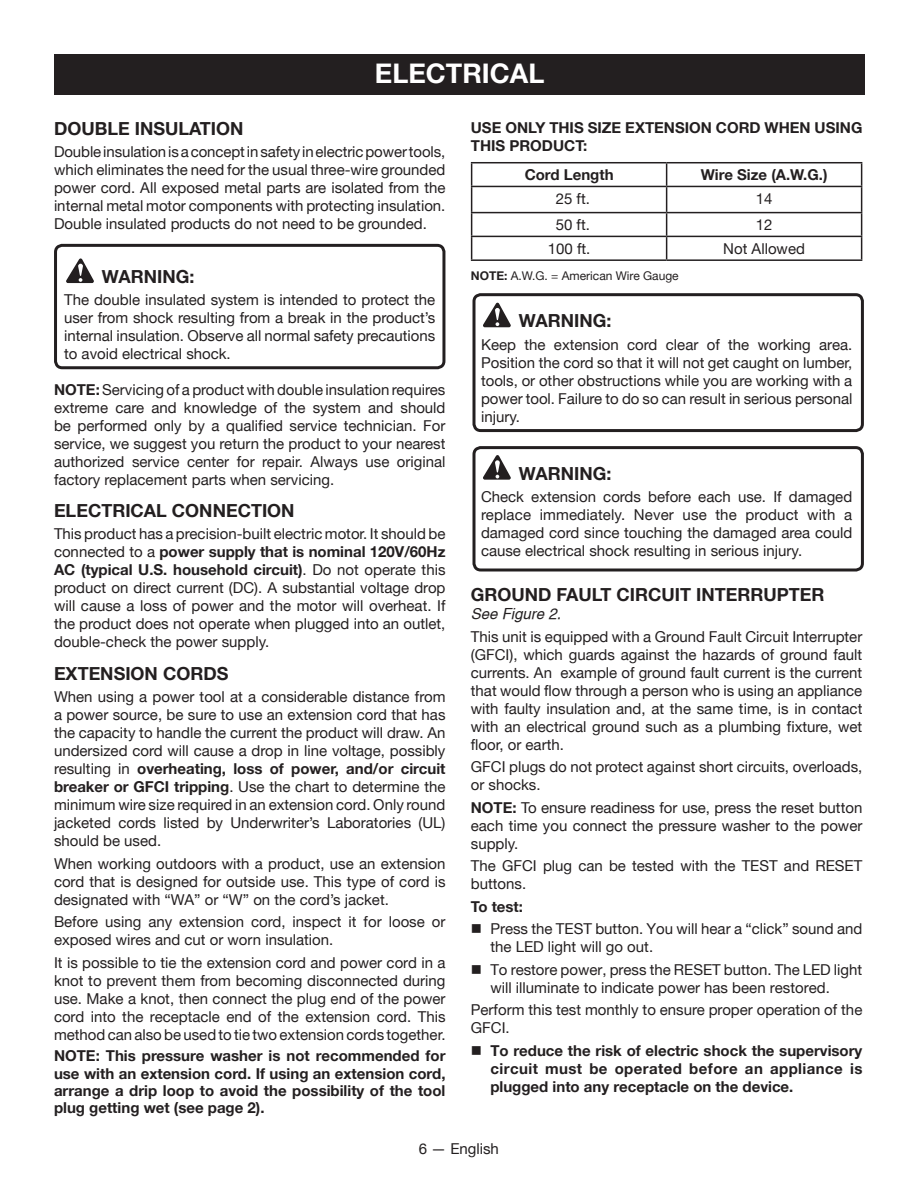
<style>
.page{position:relative;width:918px;height:1188px;background:#fff}
.page>*{position:absolute;margin:0;border:0;box-sizing:border-box;transform-origin:0 0}
.t1{font:700 27px "Helvetica Neue";color:#fff}
.t2{font:700 18px "Helvetica Neue";color:#231f20}
.t3{font:15px/18px "Helvetica Neue";color:#231f20;text-align:justify}
.t4{font:700 15px/17.2px "Helvetica Neue";color:#231f20;text-align:justify}
.t5{font:italic 15px "Helvetica";color:#231f20}
.t6{font:12px "Helvetica Neue";color:#231f20}
.s1{font-weight:700}
</style>
<div class="page">
<div style="left:472px;top:293px;width:392px;height:139px;border:3px solid #231f20;border-radius:7px"></div>
<div style="left:472px;top:446px;width:392px;height:125px;border:3px solid #231f20;border-radius:7px"></div>
<div style="left:54px;top:244px;width:391px;height:125px;border:3px solid #231f20;border-radius:7px"></div>
<div style="left:54px;top:54px;width:810px;height:40px;background:#231f20"></div>
<svg style="left:66px;top:258px;width:28px;height:25px"></svg>
<hr style="left:471px;top:162px;width:196px;height:1px;background:#231f20">
<hr style="left:667px;top:162px;width:195px;height:1px;background:#231f20">
<hr style="left:471px;top:186px;width:196px;height:1px;background:#231f20">
<hr style="left:667px;top:186px;width:195px;height:1px;background:#231f20">
<hr style="left:471px;top:212px;width:196px;height:1px;background:#231f20">
<hr style="left:667px;top:212px;width:195px;height:1px;background:#231f20">
<hr style="left:471px;top:236px;width:196px;height:1px;background:#231f20">
<svg style="left:471px;top:163px;width:1px;height:96px"></svg>
<hr style="left:667px;top:236px;width:195px;height:1px;background:#231f20">
<svg style="left:666px;top:163px;width:1px;height:96px"></svg>
<svg style="left:861px;top:163px;width:1px;height:96px"></svg>
<hr style="left:471px;top:259px;width:196px;height:2px;background:#231f20">
<hr style="left:667px;top:259px;width:195px;height:2px;background:#231f20">
<svg style="left:483px;top:303px;width:28px;height:24px"></svg>
<svg style="left:483px;top:455px;width:28px;height:25px"></svg>
<h1 class="t1" style="left:375px;top:57px;width:171px">ELECTRICAL</h1>
<p class="t2" style="left:54px;top:117px;width:191px">DOUBLE INSULATION</p>
<p class="t3" style="left:54px;top:143px;width:393px">Double insulation is a concept in safety in electric power tools, which eliminates the need for the usual three-wire grounded power cord. All exposed metal parts are isolated from the internal metal motor components with protecting insulation.<br>Double insulated products do not need to be grounded.</p>
<p class="t2" style="left:102px;top:265px;width:94px">WARNING:</p>
<p class="t3" style="left:64px;top:291px;width:373px">The double insulated system is intended to protect the user from shock resulting from a break in the product’s internal insulation. Observe all normal safety precautions to avoid electrical shock.</p>
<p class="t3" style="left:54px;top:380px;width:393px"><span class="s1">NOTE:</span> Servicing of a product with double insulation requires extreme care and knowledge of the system and should be performed only by a qualified service technician. For service, we suggest you return the product to your nearest authorized service center for repair. Always use original factory replacement parts when servicing.</p>
<p class="t2" style="left:54px;top:499px;width:242px">ELECTRICAL CONNECTION</p>
<p class="t3" style="left:54px;top:525px;width:393px">This product has a precision-built electric motor. It should be connected to a <span class="s1">power supply that is nominal 120V/60Hz AC (typical U.S. household circuit)</span>. Do not operate this product on direct current (DC). A substantial voltage drop will cause a loss of power and the motor will overheat. If the product does not operate when plugged into an outlet, double-check the power supply.</p>
<p class="t2" style="left:54px;top:662px;width:176px">EXTENSION CORDS</p>
<p class="t3" style="left:54px;top:688px;width:393px">When using a power tool at a considerable distance from a power source, be sure to use an extension cord that has the capacity to handle the current the product will draw. An undersized cord will cause a drop in line voltage, possibly resulting in <span class="s1">overheating, loss of power, and/or circuit breaker or GFCI tripping</span>. Use the chart to determine the minimum wire size required in an extension cord. Only round jacketed cords listed by Underwriter’s Laboratories (UL) should be used.</p>
<p class="t3" style="left:54px;top:854px;width:393px">When working outdoors with a product, use an extension cord that is designed for outside use. This type of cord is designated with “WA” or “W” on the cord’s jacket.</p>
<p class="t3" style="left:54px;top:913px;width:393px">Before using any extension cord, inspect it for loose or exposed wires and cut or worn insulation.</p>
<p class="t3" style="left:54px;top:953px;width:393px">It is possible to tie the extension cord and power cord in a knot to prevent them from becoming disconnected during use. Make a knot, then connect the plug end of the power cord into the receptacle end of the extension cord. This method can also be used to tie two extension cords together.</p>
<p class="t4" style="left:54px;top:1047px;width:393px">NOTE: This pressure washer is not recommended for use with an extension cord. If using an extension cord, arrange a drip loop to avoid the possibility of the tool plug getting wet (see page 2).</p>
<p class="t4" style="left:471px;top:118px;width:393px;line-height:18px">USE ONLY THIS SIZE EXTENSION CORD WHEN USING<br>THIS PRODUCT:</p>
<p class="t4" style="left:525px;top:166px;width:90px">Cord Length</p>
<p class="t4" style="left:701px;top:166px;width:128px">Wire Size (A.W.G.)</p>
<p class="t3" style="left:556px;top:190px;width:36px">25 ft.</p>
<p class="t3" style="left:756px;top:190px;width:18px">14</p>
<p class="t3" style="left:556px;top:216px;width:36px">50 ft.</p>
<p class="t3" style="left:756px;top:216px;width:18px">12</p>
<p class="t3" style="left:548px;top:240px;width:44px">100 ft.</p>
<p class="t3" style="left:723px;top:240px;width:83px">Not Allowed</p>
<p class="t6" style="left:471px;top:269px;width:209px"><span class="s1">NOTE:</span> A.W.G. = American Wire Gauge</p>
<p class="t2" style="left:519px;top:310px;width:94px">WARNING:</p>
<p class="t3" style="left:481px;top:335px;width:373px">Keep the extension cord clear of the working area.<br>Position the cord so that it will not get caught on lumber, tools, or other obstructions while you are working with a power tool. Failure to do so can result in serious personal injury.</p>
<p class="t2" style="left:519px;top:462px;width:94px">WARNING:</p>
<p class="t3" style="left:481px;top:488px;width:373px">Check extension cords before each use. If damaged replace immediately. Never use the product with a damaged cord since touching the damaged area could cause electrical shock resulting in serious injury.</p>
<p class="t2" style="left:471px;top:583px;width:355px">GROUND FAULT CIRCUIT INTERRUPTER</p>
<p class="t5" style="left:471px;top:605px;width:92px">See Figure 2.</p>
<p class="t3" style="left:471px;top:627px;width:393px">This unit is equipped with a Ground Fault Circuit Interrupter (GFCI), which guards against the hazards of ground fault currents. An example of ground fault current is the current that would flow through a person who is using an appliance with faulty insulation and, at the same time, is in contact with an electrical ground such as a plumbing fixture, wet floor, or earth.</p>
<p class="t3" style="left:471px;top:757px;width:393px">GFCI plugs do not protect against short circuits, overloads, or shocks.</p>
<p class="t3" style="left:471px;top:798px;width:393px"><span class="s1">NOTE:</span> To ensure readiness for use, press the reset button each time you connect the pressure washer to the power supply.</p>
<p class="t3" style="left:471px;top:856px;width:393px">The GFCI plug can be tested with the TEST and RESET buttons.</p>
<p class="t4" style="left:471px;top:897px;width:54px">To test:</p>
<p class="t3" style="left:490px;top:919px;width:374px;text-indent:-20px">■ Press the TEST button. You will hear a “click” sound and the LED light will go out.</p>
<p class="t3" style="left:490px;top:960px;width:373px;text-indent:-20px">■ To restore power, press the RESET button. The LED light will illuminate to indicate power has been restored.</p>
<p class="t3" style="left:471px;top:1000px;width:393px">Perform this test monthly to ensure proper operation of the<br>GFCI.</p>
<p class="t4" style="left:490px;top:1041px;width:374px;line-height:18px;text-indent:-20px">■ To reduce the risk of electric shock the supervisory circuit must be operated before an appliance is plugged into any receptacle on the device.</p>
<p class="t3" style="left:419px;top:1139px;width:82px">6 — English</p>
</div>
